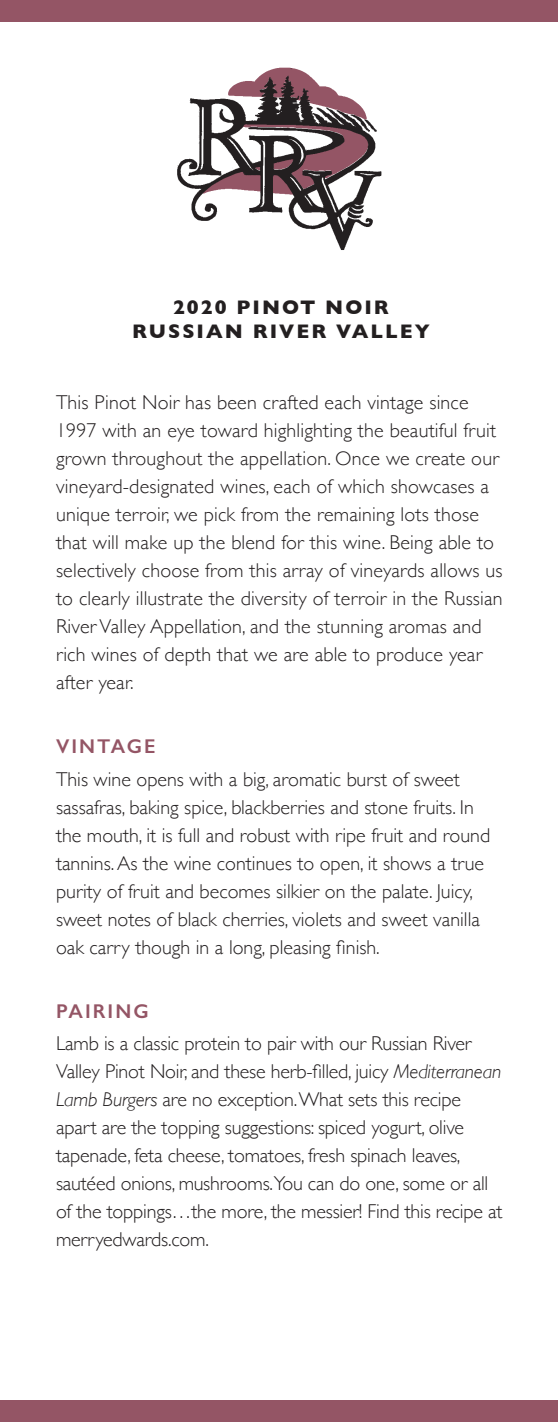
<style>
.page{position:relative;width:558px;height:1422px;background:#fff}
.page>*{position:absolute;margin:0;border:0;box-sizing:border-box;transform-origin:0 0}
.Body_Text{font:300 20px/28px "Gill Sans";color:#231f20}
.Heading{font:700 20px "Gill Sans";letter-spacing:.1em;color:#231f20}
.Subhead{font:600 20px "Gill Sans";letter-spacing:.1em;color:#945565}
.s1{font-style:italic}
</style>
<div class="page">
<div style="left:0;top:0;width:558px;height:22px;background:#945565"></div>
<div style="left:0;top:1400px;width:558px;height:22px;background:#945565"></div>
<img style="left:177px;top:67px;width:205px;height:183px">
<p class="Heading" style="left:173px;top:291px;width:217px">2020 PINOT NOIR</p>
<p class="Heading" style="left:132px;top:315px;width:299px">RUSSIAN RIVER VALLEY</p>
<p class="Body_Text" style="left:56px;top:388px;width:448px">This Pinot Noir has been crafted each vintage since 1997 with an eye toward highlighting the beautiful fruit grown throughout the appellation. Once we create our vineyard-designated wines, each of which showcases a unique terroir, we pick from the remaining lots those that will make up the blend for this wine. Being able to selectively choose from this array of vineyards allows us to clearly illustrate the diversity of terroir in the Russian River Valley Appellation, and the stunning aromas and rich wines of depth that we are able to produce year after year.</p>
<p class="Subhead" style="left:56px;top:735px;width:101px">VINTAGE</p>
<p class="Body_Text" style="left:56px;top:764px;width:436px">This wine opens with a big, aromatic burst of sweet sassafras, baking spice, blackberries and stone fruits. In the mouth, it is full and robust with ripe fruit and round tannins. As the wine continues to open, it shows a true purity of fruit and becomes silkier on the palate. Juicy, sweet notes of black cherries, violets and sweet vanilla oak carry though in a long, pleasing finish.</p>
<p class="Subhead" style="left:56px;top:999px;width:94px">PAIRING</p>
<p class="Body_Text" style="left:56px;top:1029px;width:448px">Lamb is a classic protein to pair with our Russian River Valley Pinot Noir, and these herb-filled, juicy <span class="s1">Mediterranean Lamb Burgers</span> are no exception. What sets this recipe apart are the topping suggestions: spiced yogurt, olive tapenade, feta cheese, tomatoes, fresh spinach leaves, sautéed onions, mushrooms.You can do one, some or all of the toppings…the more, the messier! Find this recipe at merryedwards.com.</p>
</div>
